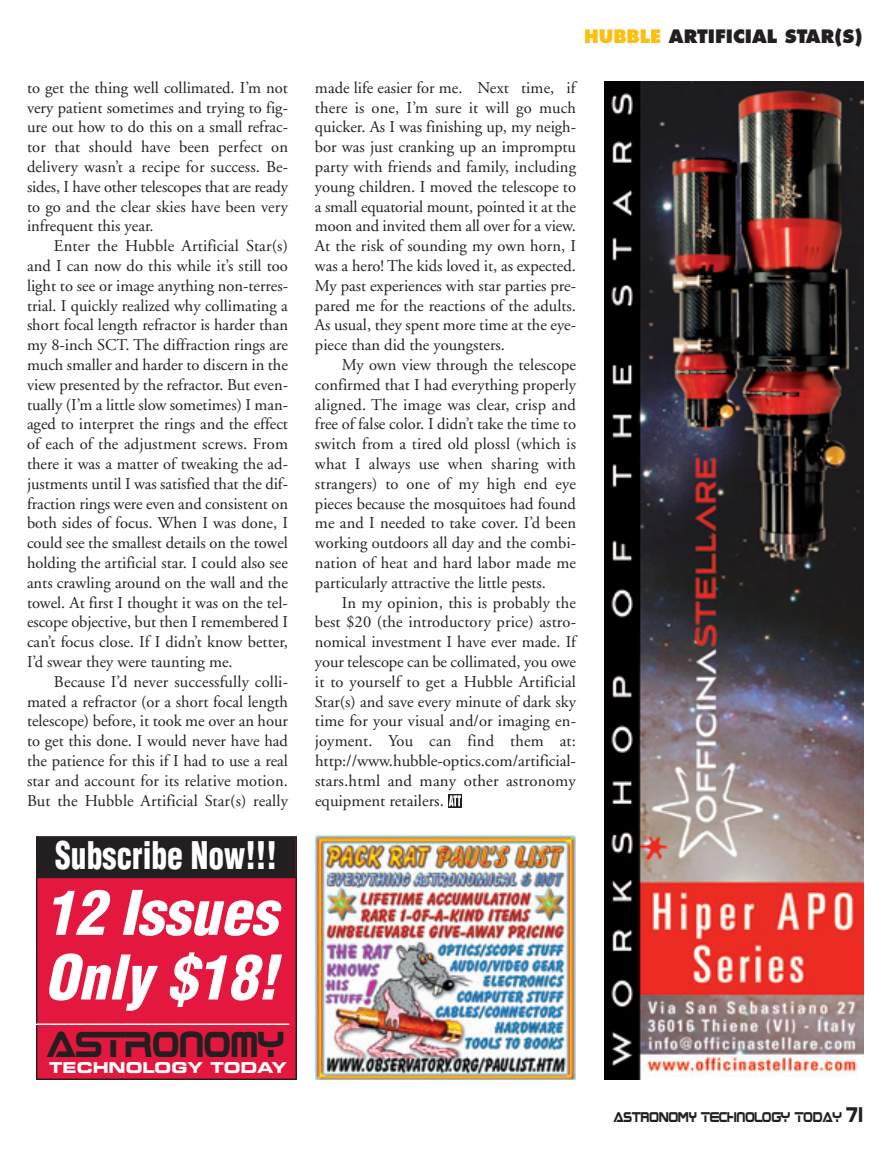
<style>
.page{position:relative;width:891px;height:1161px;background:#fff}
.page>*{position:absolute;margin:0;border:0;box-sizing:border-box;transform-origin:0 0}
.t1{font:italic 900 condensed 60px/64.7px "Helvetica";color:#fff}
.t2{font:900 condensed 37.2px "Helvetica";color:#fff;scale:.85 1}
.t3{font:29.1px "Boom Box";color:#231f20}
.t4{font:800 18px "Futura";color:#231f20}
.t5{font:16.5px/19.8px "Adobe Garamond";color:#231f20;text-align:justify}
.t6{font:15px "Eurostile Bold Extended Two";color:#fff}
.t7{font:11.4px "Boom Box";color:#231f20;scale:.9 1}
.s1{color:#fdbe12}
.s2{font-size:17.1px}
</style>
<div class="page">
<div style="left:37px;top:837px;width:259px;height:242px;background:#e4183e"></div>
<div style="left:36px;top:836px;width:261px;height:244px;border:1px solid #231f20"></div>
<div style="left:37px;top:838px;width:258px;height:39px;background:#231f20"></div>
<div style="left:36px;top:836px;width:261px;height:42px;border:1px solid #231f20"></div>
<hr style="left:36px;top:1024px;width:253px;height:1px;background:#fff">
<img style="left:605px;top:81px;width:258px;height:999px">
<img style="left:315px;top:836px;width:260px;height:244px">
<svg style="left:448px;top:794px;width:14px;height:13px"></svg>
<svg style="left:449px;top:795px;width:12px;height:11px"></svg>
<p class="t5" style="left:27px;top:79px;width:263px">to get the thing well collimated. I’m not very patient sometimes and trying to fig&shy;ure out how to do this on a small refrac&shy;tor that should have been perfect on delivery wasn’t a recipe for success. Be&shy;sides, I have other telescopes that are ready to go and the clear skies have been very infrequent this year.</p>
<p class="t5" style="left:27px;top:238px;width:263px;text-indent:27px">Enter the Hubble Artificial Star(s) and I can now do this while it’s still too light to see or image anything non-terres&shy;trial. I quickly realized why collimating a short focal length refractor is harder than my 8-inch SCT. The diffraction rings are much smaller and harder to discern in the view presented by the refractor. But even&shy;tually (I’m a little slow sometimes) I man&shy;aged to interpret the rings and the effect of each of the adjustment screws. From there it was a matter of tweaking the ad&shy;justments until I was satisfied that the dif&shy;fraction rings were even and consistent on both sides of focus. When I was done, I could see the smallest details on the towel holding the artificial star. I could also see ants crawling around on the wall and the towel. At first I thought it was on the tel&shy;escope objective, but then I remembered I can’t focus close. If I didn’t know better, I’d swear they were taunting me.</p>
<p class="t5" style="left:27px;top:673px;width:263px;text-indent:27px">Because I’d never successfully colli&shy;mated a refractor (or a short focal length telescope) before, it took me over an hour to get this done. I would never have had the patience for this if I had to use a real star and account for its relative motion.<br>But the Hubble Artificial Star(s) really</p>
<h2 class="t2" style="left:55px;top:841px;width:262px">Subscribe Now!!!</h2>
<h1 class="t1" style="left:44px;top:886px;width:246px">12 Issues<br>Only $18!</h1>
<h3 class="t3" style="left:47px;top:1030px;width:238px">ASTRONOMY</h3>
<p class="t6" style="left:49px;top:1062px;width:239px">TECHNOLOGY TODAY</p>
<p class="t4" style="left:584px;top:29px;width:280px"><span class="s1">HUBBLE</span> ARTIFICIAL STAR(S)</p>
<p class="t5" style="left:315px;top:79px;width:263px">made life easier for me. Next time, if there is one, I’m sure it will go much quicker. As I was finishing up, my neigh&shy;bor was just cranking up an impromptu party with friends and family, including young children. I moved the telescope to a small equatorial mount, pointed it at the moon and invited them all over for a view.<br>At the risk of sounding my own horn, I was a hero! The kids loved it, as expected.<br>My past experiences with star parties pre&shy;pared me for the reactions of the adults.<br>As usual, they spent more time at the eye&shy;piece than did the youngsters.</p>
<p class="t5" style="left:315px;top:356px;width:263px;text-indent:27px">My own view through the telescope confirmed that I had everything properly aligned. The image was clear, crisp and free of false color. I didn’t take the time to switch from a tired old plossl (which is what I always use when sharing with strangers) to one of my high end eye pieces because the mosquitoes had found me and I needed to take cover. I’d been working outdoors all day and the combi&shy;nation of heat and hard labor made me particularly attractive the little pests.</p>
<p class="t5" style="left:315px;top:594px;width:263px;text-indent:27px">In my opinion, this is probably the best $20 (the introductory price) astro&shy;nomical investment I have ever made. If your telescope can be collimated, you owe it to yourself to get a Hubble Artificial Star(s) and save every minute of dark sky time for your visual and/or imaging en&shy;joyment. You can find them at: http://www.hubble-optics.com/artificial&shy;stars.html and many other astronomy equipment retailers.</p>
<p class="t7" style="left:613px;top:1111px;width:278px">ASTRONOMY TECHNOLOGY TODAY <span class="s2">71</span></p>
</div>
